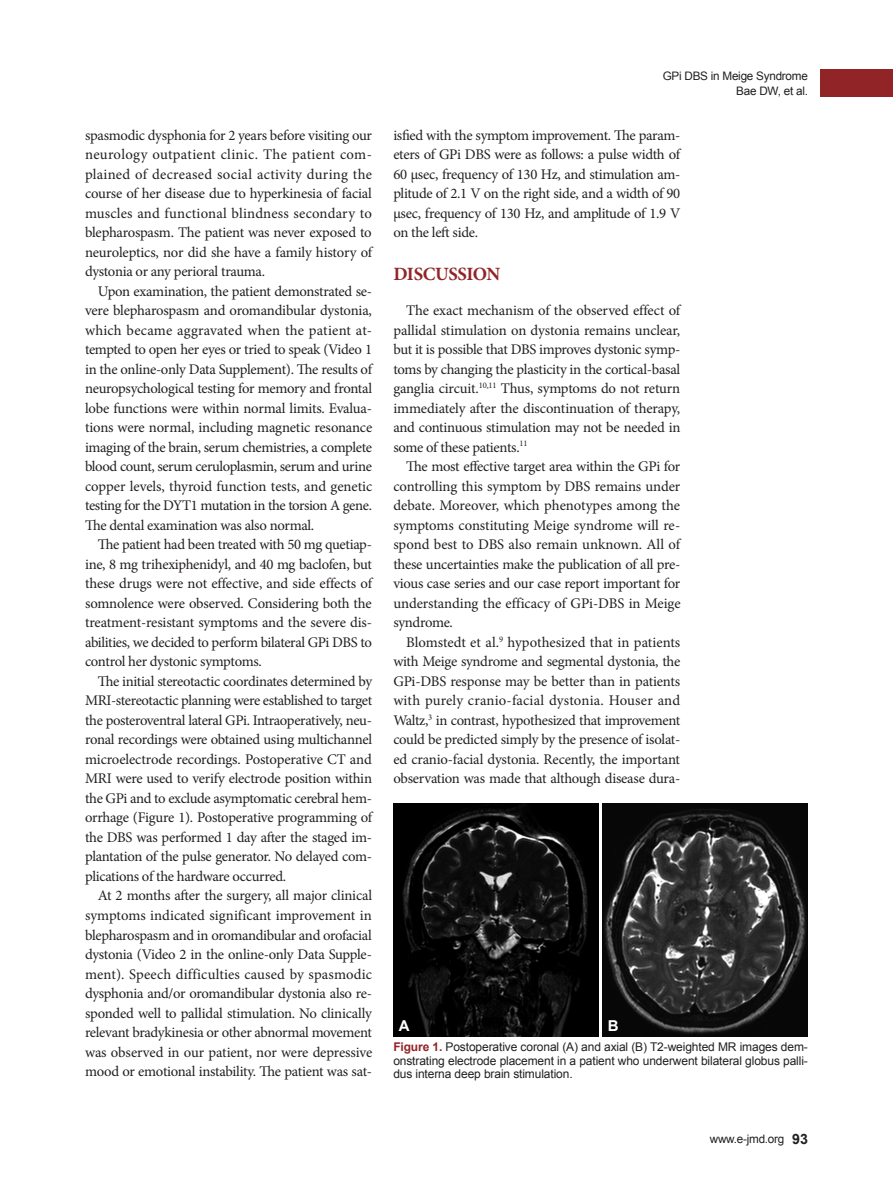
<style>
.page{position:relative;width:893px;height:1191px;background:#fff}
.page>*{position:absolute;margin:0;border:0;box-sizing:border-box;transform-origin:0 0}
.큰제목{font:700 18.75px "Minion Pro";letter-spacing:-.02em;color:#912427}
.t1{font:700 15px "Arial";color:#fff}
.본문{font:14.7px/19.5px "Minion Pro";letter-spacing:-.02em;color:#231f20;text-align:justify}
.그림제목{font:12px/13.5px "Arial";letter-spacing:-.01em;color:#231f20;text-align:justify}
.t2{font:11.7px "Arial";letter-spacing:-.02em;color:#231f20}
.s1{font-weight:700;color:#912427}
.s2{font-weight:700;font-size:14.25px}
</style>
<div class="page">
<div style="left:821px;top:69px;width:72px;height:28px;background:#912427"></div>
<img style="left:393px;top:804px;width:205px;height:232px">
<img style="left:603px;top:804px;width:205px;height:232px">
<p class="본문" style="left:85px;top:125px;width:289px">spasmodic dysphonia for 2 years before visiting our neurology outpatient clinic. The patient com&shy;plained of decreased social activity during the course of her disease due to hyperkinesia of facial muscles and functional blindness secondary to blepharospasm. The patient was never exposed to neuroleptics, nor did she have a family history of dystonia or any perioral trauma.</p>
<p class="본문" style="left:85px;top:281px;width:289px;text-indent:13px">Upon examination, the patient demonstrated se&shy;vere blepharospasm and oromandibular dystonia, which became aggravated when the patient at&shy;tempted to open her eyes or tried to speak (Video 1 in the online-only Data Supplement). The results of neuropsychological testing for memory and frontal lobe functions were within normal limits. Evalua&shy;tions were normal, including magnetic resonance imaging of the brain, serum chemistries, a complete blood count, serum ceruloplasmin, serum and urine copper levels, thyroid function tests, and genetic testing for the DYT1 mutation in the torsion A gene.<br>The dental examination was also normal.</p>
<p class="본문" style="left:85px;top:535px;width:289px;text-indent:13px">The patient had been treated with 50 mg quetiap&shy;ine, 8 mg trihexiphenidyl, and 40 mg baclofen, but these drugs were not effective, and side effects of somnolence were observed. Considering both the treatment-resistant symptoms and the severe dis&shy;abilities, we decided to perform bilateral GPi DBS to control her dystonic symptoms.</p>
<p class="본문" style="left:85px;top:671px;width:289px;text-indent:13px">The initial stereotactic coordinates determined by MRI-stereotactic planning were established to target the posteroventral lateral GPi. Intraoperatively, neu&shy;ronal recordings were obtained using multichannel microelectrode recordings. Postoperative CT and MRI were used to verify electrode position within the GPi and to exclude asymptomatic cerebral hem&shy;orrhage (Figure 1). Postoperative programming of the DBS was performed 1 day after the staged im&shy;plantation of the pulse generator. No delayed com&shy;plications of the hardware occurred.</p>
<p class="본문" style="left:85px;top:886px;width:289px;text-indent:13px">At 2 months after the surgery, all major clinical symptoms indicated significant improvement in blepharospasm and in oromandibular and orofacial dystonia (Video 2 in the online-only Data Supple&shy;ment). Speech difficulties caused by spasmodic dysphonia and/or oromandibular dystonia also re&shy;sponded well to pallidal stimulation. No clinically relevant bradykinesia or other abnormal movement was observed in our patient, nor were depressive mood or emotional instability. The patient was sat-</p>
<p class="t2" style="left:663px;top:68px;width:147px">GPi DBS in Meige Syndrome</p>
<p class="t2" style="left:736px;top:83px;width:73px">Bae DW, et al.</p>
<p class="본문" style="left:393px;top:125px;width:289px">isfied with the symptom improvement. The param&shy;eters of GPi DBS were as follows: a pulse width of 60 μsec, frequency of 130 Hz, and stimulation am&shy;plitude of 2.1 V on the right side, and a width of 90 μsec, frequency of 130 Hz, and amplitude of 1.9 V on the left side.</p>
<p class="큰제목" style="left:393px;top:260px;width:109px">DISCUSSION</p>
<p class="본문" style="left:393px;top:301px;width:289px;text-indent:13px">The exact mechanism of the observed effect of pallidal stimulation on dystonia remains unclear, but it is possible that DBS improves dystonic symp&shy;toms by changing the plasticity in the cortical-basal ganglia circuit.<sup>10,11</sup> Thus, symptoms do not return immediately after the discontinuation of therapy, and continuous stimulation may not be needed in some of these patients.<sup>11</sup></p>
<p class="본문" style="left:393px;top:457px;width:289px;text-indent:13px">The most effective target area within the GPi for controlling this symptom by DBS remains under debate. Moreover, which phenotypes among the symptoms constituting Meige syndrome will re&shy;spond best to DBS also remain unknown. All of these uncertainties make the publication of all pre&shy;vious case series and our case report important for understanding the efficacy of GPi-DBS in Meige syndrome.</p>
<p class="본문" style="left:393px;top:632px;width:289px;text-indent:13px">Blomstedt et al.<sup>9</sup> hypothesized that in patients with Meige syndrome and segmental dystonia, the GPi-DBS response may be better than in patients with purely cranio-facial dystonia. Houser and Waltz,<sup>3</sup> in contrast, hypothesized that improvement could be predicted simply by the presence of isolat&shy;ed cranio-facial dystonia. Recently, the important observation was made that although disease dura-</p>
<p class="t1" style="left:399px;top:1016px;width:12px">A</p>
<p class="t1" style="left:608px;top:1016px;width:12px">B</p>
<p class="그림제목" style="left:393px;top:1040px;width:416px"><span class="s1">Figure 1.</span> Postoperative coronal (A) and axial (B) T2-weighted MR images dem&shy;onstrating electrode placement in a patient who underwent bilateral globus palli&shy;dus interna deep brain stimulation.</p>
<p class="t2" style="left:710px;top:1131px;width:100px">www.e-jmd.org <span class="s2">93</span></p>
</div>
